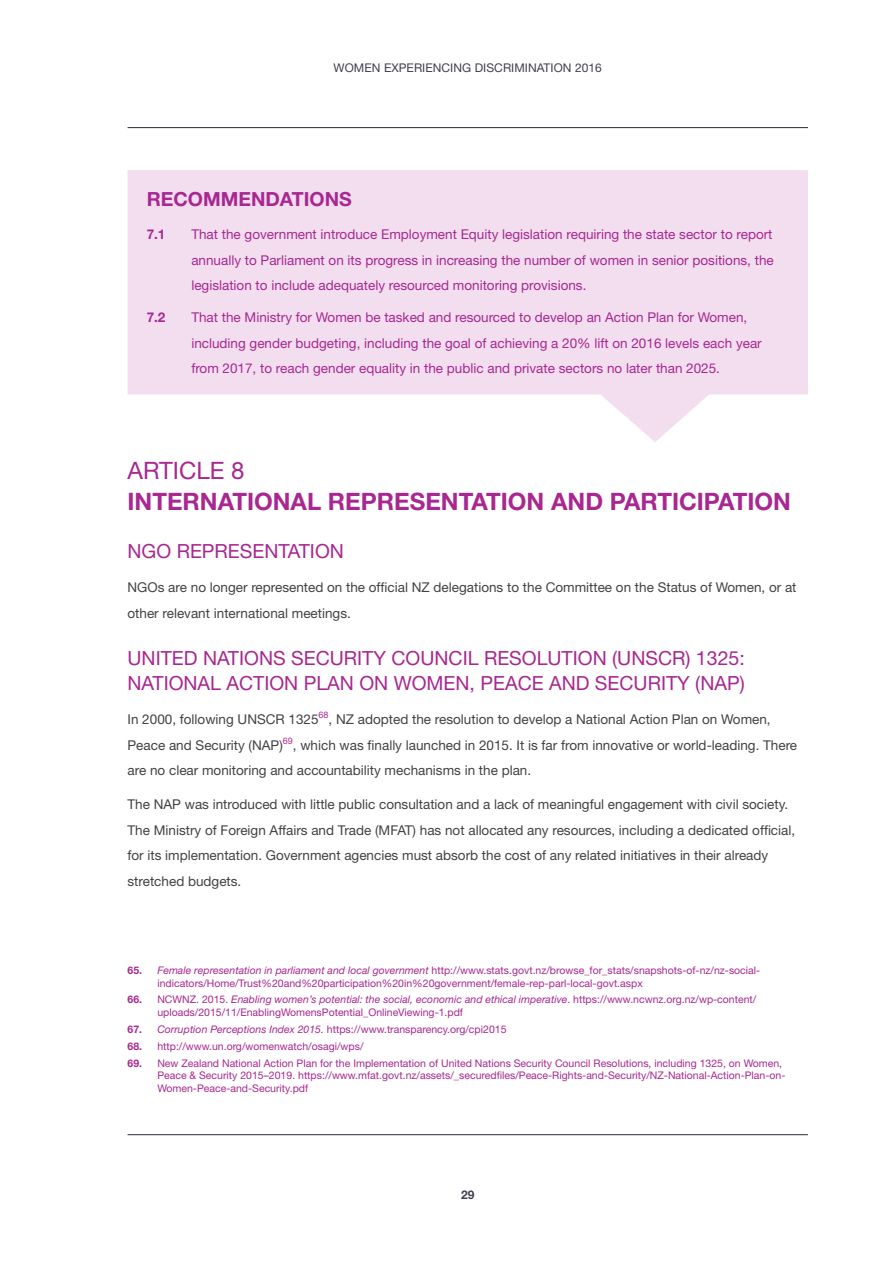
<style>
.page{position:relative;width:893px;height:1263px;background:#fff}
.page>*{position:absolute;margin:0;border:0;box-sizing:border-box;transform-origin:0 0}
.Article_Header_2{font:700 24px "Helvetica Neue";color:#a82790}
.Article_Header_1{font:24px "Helvetica Neue";color:#a82790}
.Subtitle_1{font:19.5px/25.5px "Helvetica Neue";color:#a82790}
.Reccomendation_Title{font:700 19.5px "Helvetica Neue";color:#a82790}
.Body{font:13.5px/25.5px "Helvetica Neue";color:#414243}
.Reccomendation_Text{font:13.5px/25.5px "Helvetica Neue";color:#a82790;text-align:justify}
.Reccomendation_Text-2{font:700 13.5px "Helvetica Neue";color:#a82790}
.t1{font:12px "Helvetica Neue";letter-spacing:.005em;color:#443e4e}
.t2{font:700 12px "Helvetica Neue";color:#443e4e}
.t3{font:10.5px/12.6px "Helvetica Neue";color:#a82790}
.s1{font-weight:700}
.s2{font-style:italic}
</style>
<div class="page">
<hr style="left:128px;top:127px;width:680px;height:1px;background:#443e4e">
<hr style="left:128px;top:1134px;width:680px;height:1px;background:#443e4e">
<svg style="left:128px;top:170px;width:680px;height:272px;fill:#f2deef"></svg>
<p class="t1" style="left:334px;top:61px;width:270px">WOMEN EXPERIENCING DISCRIMINATION 2016</p>
<p class="Reccomendation_Title" style="left:147px;top:187px;width:207px">RECOMMENDATIONS</p>
<p class="Reccomendation_Text-2" style="left:147px;top:226px;width:20px">7.1</p>
<p class="Reccomendation_Text" style="left:191px;top:222px;width:584px">That the government introduce Employment Equity legislation requiring the state sector to report annually to Parliament on its progress in increasing the number of women in senior positions, the legislation to include adequately resourced monitoring provisions.</p>
<p class="Reccomendation_Text-2" style="left:147px;top:309px;width:20px">7.2</p>
<p class="Reccomendation_Text" style="left:191px;top:304px;width:572px;text-align:left">That the Ministry for Women be tasked and resourced to develop an Action Plan for Women, including gender budgeting, including the goal of achieving a 20% lift on 2016 levels each year from 2017, to reach gender equality in the public and private sectors no later than 2025.</p>
<p class="Article_Header_1" style="left:128px;top:456px;width:118px">ARTICLE 8</p>
<p class="Article_Header_2" style="left:128px;top:486px;width:665px">INTERNATIONAL REPRESENTATION AND PARTICIPATION</p>
<p class="Subtitle_1" style="left:128px;top:538px;width:218px">NGO REPRESENTATION</p>
<p class="Body" style="left:128px;top:575px;width:670px">NGOs are no longer represented on the official NZ delegations to the Committee on the Status of Women, or at other relevant international meetings.</p>
<p class="Subtitle_1" style="left:128px;top:645px;width:619px">UNITED NATIONS SECURITY COUNCIL RESOLUTION (UNSCR) 1325:<br>NATIONAL ACTION PLAN ON WOMEN, PEACE AND SECURITY (NAP)</p>
<p class="Body" style="left:128px;top:706px;width:671px">In 2000, following UNSCR 1325<sup>68</sup>, NZ adopted the resolution to develop a National Action Plan on Women,<br>Peace and Security (NAP)<sup>69</sup>, which was finally launched in 2015. It is far from innovative or world-leading. There are no clear monitoring and accountability mechanisms in the plan.</p>
<p class="Body" style="left:128px;top:791px;width:669px">The NAP was introduced with little public consultation and a lack of meaningful engagement with civil society.<br>The Ministry of Foreign Affairs and Trade (MFAT) has not allocated any resources, including a dedicated official, for its implementation. Government agencies must absorb the cost of any related initiatives in their already stretched budgets.</p>
<p class="t3" style="left:157px;top:964px;width:604px;text-indent:-30px"><span class="s1">65.</span> <span class="s2">Female representation in parliament and local government</span> http://www.stats.govt.nz/browse_for_stats/snapshots-of-nz/nz-social&shy;indicators/Home/Trust%20and%20participation%20in%20government/female-rep-parl-local-govt.aspx</p>
<p class="t3" style="left:157px;top:993px;width:601px;text-indent:-30px"><span class="s1">66.</span> NCWNZ. 2015. <span class="s2">Enabling women’s potential: the social, economic and ethical imperative</span>. https://www.ncwnz.org.nz/wp-content/ uploads/2015/11/EnablingWomensPotential_OnlineViewing-1.pdf</p>
<p class="t3" style="left:128px;top:1023px;width:380px"><span class="s1">67.</span> <span class="s2">Corruption Perceptions Index 2015.</span> https://www.transparency.org/cpi2015</p>
<p class="t3" style="left:128px;top:1039px;width:237px"><span class="s1">68.</span> http://www.un.org/womenwatch/osagi/wps/</p>
<p class="t3" style="left:157px;top:1056px;width:630px;text-indent:-30px"><span class="s1">69.</span> New Zealand National Action Plan for the Implementation of United Nations Security Council Resolutions, including 1325, on Women,<br>Peace &amp; Security 2015–2019. https://www.mfat.govt.nz/assets/_securedfiles/Peace-Rights-and-Security/NZ-National-Action-Plan-on-<br>Women-Peace-and-Security.pdf</p>
<p class="t2" style="left:461px;top:1187px;width:15px">29</p>
</div>
